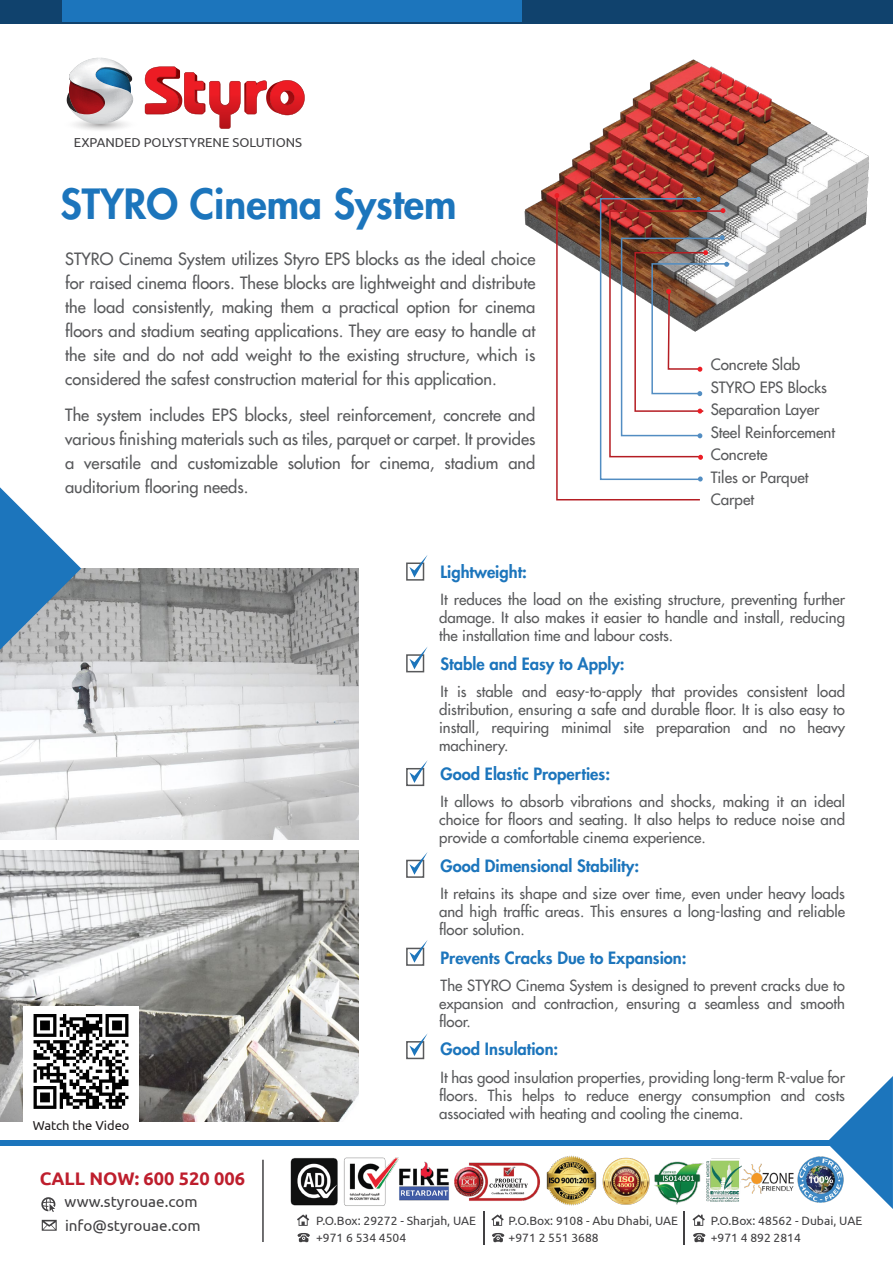
<style>
.page{position:relative;width:893px;height:1263px;background:#fff}
.page>*{position:absolute;margin:0;border:0;box-sizing:border-box;transform-origin:0 0}
.t1{font:800 40.5px "Futura LT";color:#1c75bc}
.t2{font:700 18.15px "Ubuntu";color:#be1e2d}
.t3{font:16.5px/24px "Futura LT";color:#58595b;text-align:justify}
.t4{font:800 16.5px "Futura LT";color:#1c75bc}
.t5{font:15.3px "Ubuntu";color:#414042}
.t6{font:15.15px/22.5px "Futura LT";color:#58595b}
.t7{font:15px/18px "Futura LT";color:#58595b;text-align:justify}
.t8{font:12.9px "Ubuntu";color:#414042}
.t9{font:12.9px "Ubuntu";color:#231f20}
.t10{font:12px/17.2px "Ubuntu";color:#414042}
</style>
<div class="page">
<img style="left:0;top:568px;width:359px;height:271px">
<img style="left:0;top:851px;width:359px;height:271px">
<svg style="left:0;top:487px;width:81px;height:163px"></svg>
<div style="left:0;top:0;width:893px;height:23px;background:#10426d"></div>
<div style="left:62px;top:1px;width:459px;height:21px;background:#1c75bc"></div>
<svg style="left:66px;top:115px;width:68px;height:18px"></svg>
<svg style="left:66px;top:58px;width:68px;height:66px"></svg>
<svg style="left:145px;top:67px;width:160px;height:62px"></svg>
<div style="left:23px;top:1006px;width:116px;height:132px;background:#fff"></div>
<div style="left:406px;top:562px;width:18px;height:19px;background:#fff;border:2px solid #58595b"></div>
<svg style="left:409px;top:555px;width:19px;height:22px"></svg>
<svg style="left:406px;top:654px;width:18px;height:18px"></svg>
<svg style="left:409px;top:647px;width:19px;height:22px"></svg>
<svg style="left:406px;top:768px;width:18px;height:18px"></svg>
<svg style="left:409px;top:760px;width:19px;height:23px"></svg>
<svg style="left:406px;top:860px;width:18px;height:18px"></svg>
<svg style="left:409px;top:852px;width:19px;height:23px"></svg>
<svg style="left:406px;top:948px;width:18px;height:18px"></svg>
<svg style="left:409px;top:940px;width:19px;height:23px"></svg>
<svg style="left:406px;top:1041px;width:18px;height:18px"></svg>
<svg style="left:409px;top:1033px;width:19px;height:23px"></svg>
<img style="left:524px;top:59px;width:345px;height:251px">
<svg style="left:554px;top:193px;width:177px;height:308px"></svg>
<svg style="left:34px;top:1014px;width:94px;height:95px"></svg>
<svg style="left:826px;top:1076px;width:67px;height:133px"></svg>
<svg style="left:42px;top:1220px;width:15px;height:11px"></svg>
<svg style="left:41px;top:1197px;width:14px;height:15px"></svg>
<svg style="left:297px;top:1214px;width:12px;height:12px"></svg>
<svg style="left:297px;top:1233px;width:13px;height:9px"></svg>
<svg style="left:491px;top:1214px;width:13px;height:12px"></svg>
<svg style="left:492px;top:1233px;width:12px;height:9px"></svg>
<hr style="left:484px;top:1211px;width:1px;height:33px;background:#414042">
<svg style="left:692px;top:1214px;width:13px;height:12px"></svg>
<svg style="left:693px;top:1233px;width:13px;height:9px"></svg>
<hr style="left:683px;top:1211px;width:2px;height:33px;background:#414042">
<hr style="left:262px;top:1160px;width:2px;height:82px;background:#414042">
<img style="left:290px;top:1155px;width:557px;height:53px">
<div style="left:0;top:1140px;width:852px;height:5px;background:#1c75bc"></div>
<p class="t8" style="left:74px;top:134px;width:230px">EXPANDED POLYSTYRENE SOLUTIONS</p>
<h1 class="t1" style="left:61px;top:177px;width:397px">STYRO Cinema System</h1>
<p class="t3" style="left:65px;top:247px;width:472px">STYRO Cinema System utilizes Styro EPS blocks as the ideal choice for raised cinema floors. These blocks are lightweight and distribute the load consistently, making them a practical option for cinema floors and stadium seating applications. They are easy to handle at the site and do not add weight to the existing structure, which is considered the safest construction material for this application.</p>
<p class="t3" style="left:65px;top:403px;width:472px">The system includes EPS blocks, steel reinforcement, concrete and various finishing materials such as tiles, parquet or carpet. It provides a versatile and customizable solution for cinema, stadium and auditorium flooring needs.</p>
<p class="t6" style="left:711px;top:353px;width:126px">Concrete Slab<br>STYRO EPS Blocks<br>Separation Layer<br>Steel Reinforcement<br>Concrete<br>Tiles or Parquet<br>Carpet</p>
<p class="t9" style="left:33px;top:1117px;width:98px">Watch the Video</p>
<p class="t2" style="left:40px;top:1168px;width:207px">CALL NOW: 600 520 006</p>
<p class="t5" style="left:65px;top:1192px;width:135px">www.styrouae.com</p>
<p class="t5" style="left:65px;top:1216px;width:137px">info@styrouae.com</p>
<p class="t4" style="left:411px;top:561px;width:118px">• Lightweight:</p>
<p class="t7" style="left:439px;top:591px;width:407px">It reduces the load on the existing structure, preventing further damage. It also makes it easier to handle and install, reducing the installation time and labour costs.</p>
<p class="t4" style="left:411px;top:653px;width:216px">• Stable and Easy to Apply:</p>
<p class="t7" style="left:439px;top:683px;width:407px">It is stable and easy-to-apply that provides consistent load distribution, ensuring a safe and durable floor. It is also easy to install, requiring minimal site preparation and no heavy machinery.</p>
<p class="t4" style="left:411px;top:763px;width:201px">• Good Elastic Properties:</p>
<p class="t7" style="left:439px;top:792px;width:407px">It allows to absorb vibrations and shocks, making it an ideal choice for floors and seating. It also helps to reduce noise and provide a comfortable cinema experience.</p>
<p class="t4" style="left:411px;top:855px;width:230px">• Good Dimensional Stability:</p>
<p class="t7" style="left:439px;top:884px;width:407px">It retains its shape and size over time, even under heavy loads and high traffic areas. This ensures a long-lasting and reliable floor solution.</p>
<p class="t4" style="left:411px;top:946px;width:277px">• Prevents Cracks Due to Expansion:</p>
<p class="t7" style="left:439px;top:976px;width:407px">The STYRO Cinema System is designed to prevent cracks due to expansion and contraction, ensuring a seamless and smooth floor.</p>
<p class="t4" style="left:411px;top:1038px;width:149px">• Good Insulation:</p>
<p class="t7" style="left:439px;top:1068px;width:407px">It has good insulation properties, providing long-term R-value for floors. This helps to reduce energy consumption and costs associated with heating and cooling the cinema.</p>
<p class="t10" style="left:316px;top:1211px;width:161px">P.O.Box: 29272 - Sharjah, UAE</p>
<p class="t10" style="left:509px;top:1211px;width:171px">P.O.Box: 9108 - Abu Dhabi, UAE</p>
<p class="t10" style="left:316px;top:1229px;width:92px">+971 6 534 4504</p>
<p class="t10" style="left:509px;top:1229px;width:92px">+971 2 551 3688</p>
<p class="t10" style="left:711px;top:1211px;width:153px">P.O.Box: 48562 - Dubai, UAE +971 4 892 2814</p>
</div>
